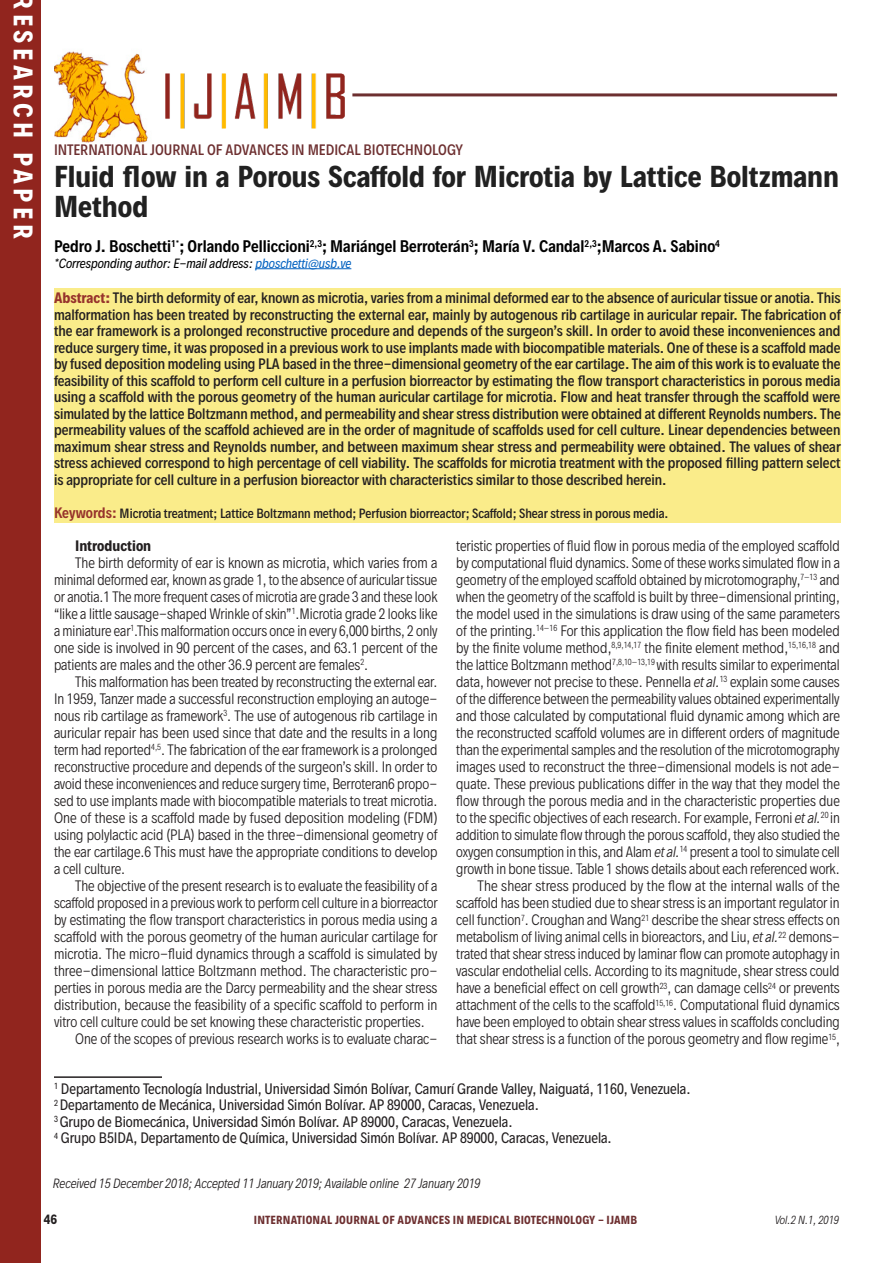
<style>
.page{position:relative;width:893px;height:1263px;background:#fff}
.page>*{position:absolute;margin:0;border:0;box-sizing:border-box;transform-origin:0 0}
.Titulo1{font:700 27px/29.7px "Decalotype";color:#212121}
.t1{font:700 24px "Decalotype";letter-spacing:.18em;color:#fff}
.Nomes_autores{font:600 15px "Decalotype";color:#000}
.Estilo_de_parágrafo{font:300 13.5px/17px "Decalotype";color:#231f20;text-align:justify}
.Estilo_de_parágrafo-2{font:500 13.5px/16.5px "Decalotype";color:#231f20;text-align:justify}
.Refe{font:13.5px "Decalotype";color:#231f20}
.t2{font:500 13.5px "Decalotype";color:#6d2f30}
.Estilo_de_parágrafo-3{font:700 13.5px "Decalotype";color:#231f20}
.Estilo_de_parágrafo-4{font:500 12px "Decalotype";color:#231f20}
.t3{font:italic 300 12px "Decalotype";color:#231f20}
.Estilo_de_parágrafo-5{font:italic 12px "Decalotype";color:#000}
.t4{font:700 12px "Decalotype";color:#231f20}
.t5{font:700 10.5px "Decalotype";letter-spacing:.02em;color:#6d2f30}
.t6{font:italic 300 10.5px "Decalotype";color:#231f20}
.s1{color:#0563c1}
.s2{font-weight:700;color:#97332c}
.s3{font-weight:600;font-size:13.5px;color:#97332c}
.s4{font-style:italic}
</style>
<div class="page">
<div style="left:0;top:0;width:40px;height:1263px;background:#91251e"></div>
<img style="left:54px;top:51px;width:94px;height:92px">
<hr style="left:352px;top:93px;width:485px;height:3px;background:#6d2f30">
<hr style="left:255px;top:268px;width:96px;height:1px;background:#0563c1">
<hr style="left:54px;top:1076px;width:108px;height:2px;background:#231f20">
<img style="left:166px;top:74px;width:178px;height:55px">
<div style="left:54px;top:288px;width:787px;height:234px;background:#faec8a"></div>
<p class="t1" style="left:40px;top:-6px;width:246px;rotate:90deg">RESEARCH PAPER</p>
<p class="t2" style="left:54px;top:140px;width:410px">INTERNATIONAL JOURNAL OF ADVANCES IN MEDICAL BIOTECHNOLOGY</p>
<p class="Titulo1" style="left:54px;top:162px;width:786px">Fluid flow in a Porous Scaffold for Microtia by Lattice Boltzmann<br>Method</p>
<p class="Nomes_autores" style="left:54px;top:236px;width:667px">Pedro J. Boschetti<sup>1*</sup>; Orlando Pelliccioni<sup>2,3</sup>; Mariángel Berroterán<sup>3</sup>; María V. Candal<sup>2,3</sup>;Marcos A. Sabino<sup>4</sup></p>
<p class="Estilo_de_parágrafo-5" style="left:54px;top:256px;width:299px">*Corresponding author: E-mail address: <span class="s1">pboschetti@usb.ve</span></p>
<p class="Estilo_de_parágrafo-2" style="left:54px;top:289px;width:788px"><span class="s2">Abstract:</span> The birth deformity of ear, known as microtia, varies from a minimal deformed ear to the absence of auricular tissue or anotia. This malformation has been treated by reconstructing the external ear, mainly by autogenous rib cartilage in auricular repair. The fabrication of the ear framework is a prolonged reconstructive procedure and depends of the surgeon’s skill. In order to avoid these inconveniences and reduce surgery time, it was proposed in a previous work to use implants made with biocompatible materials. One of these is a scaffold made by fused deposition modeling using PLA based in the three-dimensional geometry of the ear cartilage. The aim of this work is to evaluate the feasibility of this scaffold to perform cell culture in a perfusion biorreactor by estimating the flow transport characteristics in porous media using a scaffold with the porous geometry of the human auricular cartilage for microtia. Flow and heat transfer through the scaffold were simulated by the lattice Boltzmann method, and permeability and shear stress distribution were obtained at different Reynolds numbers. The permeability values of the scaffold achieved are in the order of magnitude of scaffolds used for cell culture. Linear dependencies between maximum shear stress and Reynolds number, and between maximum shear stress and permeability were obtained. The values of shear stress achieved correspond to high percentage of cell viability. The scaffolds for microtia treatment with the proposed filling pattern select is appropriate for cell culture in a perfusion bioreactor with characteristics similar to those described herein.</p>
<p class="Estilo_de_parágrafo-4" style="left:54px;top:505px;width:616px"><span class="s3">Keywords:</span> Microtia treatment; Lattice Boltzmann method; Perfusion biorreactor; Scaffold; Shear stress in porous media.</p>
<p class="Estilo_de_parágrafo-3" style="left:75px;top:536px;width:77px">Introduction</p>
<p class="Estilo_de_parágrafo" style="left:54px;top:554px;width:385px;text-indent:21px">The birth deformity of ear is known as microtia, which varies from a minimal deformed ear, known as grade 1, to the absence of auricular tissue or anotia.1 The more frequent cases of microtia are grade 3 and these look “like a little sausage-shaped Wrinkle of skin”<sup>1</sup>.Microtia grade 2 looks like a miniature ear<sup>1</sup>.This malformation occurs once in every 6,000 births, 2 only one side is involved in 90 percent of the cases, and 63.1 percent of the patients are males and the other 36.9 percent are females<sup>2</sup>.</p>
<p class="Estilo_de_parágrafo" style="left:54px;top:673px;width:385px;text-indent:21px">This malformation has been treated by reconstructing the external ear.<br>In 1959, Tanzer made a successful reconstruction employing an autoge&shy;nous rib cartilage as framework<sup>3</sup>. The use of autogenous rib cartilage in auricular repair has been used since that date and the results in a long term had reported<sup>4,5</sup>. The fabrication of the ear framework is a prolonged reconstructive procedure and depends of the surgeon’s skill. In order to avoid these inconveniences and reduce surgery time, Berroteran6 propo&shy;sed to use implants made with biocompatible materials to treat microtia.<br>One of these is a scaffold made by fused deposition modeling (FDM) using polylactic acid (PLA) based in the three-dimensional geometry of the ear cartilage.6 This must have the appropriate conditions to develop a cell culture.</p>
<p class="Estilo_de_parágrafo" style="left:54px;top:877px;width:385px;text-indent:21px">The objective of the present research is to evaluate the feasibility of a scaffold proposed in a previous work to perform cell culture in a biorreactor by estimating the flow transport characteristics in porous media using a scaffold with the porous geometry of the human auricular cartilage for microtia. The micro-fluid dynamics through a scaffold is simulated by three-dimensional lattice Boltzmann method. The characteristic pro&shy;perties in porous media are the Darcy permeability and the shear stress distribution, because the feasibility of a specific scaffold to perform in vitro cell culture could be set knowing these characteristic properties.</p>
<p class="Estilo_de_parágrafo" style="left:75px;top:1030px;width:364px">One of the scopes of previous research works is to evaluate charac-</p>
<p class="Estilo_de_parágrafo" style="left:456px;top:537px;width:385px">teristic properties of fluid flow in porous media of the employed scaffold by computational fluid dynamics. Some of these works simulated flow in a geometry of the employed scaffold obtained by microtomography,<sup>7–13</sup> and when the geometry of the scaffold is built by three-dimensional printing, the model used in the simulations is draw using of the same parameters of the printing.<sup>14–16</sup> For this application the flow field has been modeled by the finite volume method,<sup>8,9,14,17</sup> the finite element method,<sup>15,16,18</sup> and the lattice Boltzmann method<sup>7,8,10–13,19</sup> with results similar to experimental data, however not precise to these. Pennella <span class="s4">et al.</span><sup>13</sup> explain some causes of the difference between the permeability values obtained experimentally and those calculated by computational fluid dynamic among which are the reconstructed scaffold volumes are in different orders of magnitude than the experimental samples and the resolution of the microtomography images used to reconstruct the three-dimensional models is not ade&shy;quate. These previous publications differ in the way that they model the flow through the porous media and in the characteristic properties due to the specific objectives of each research. For example, Ferroni <span class="s4">et al.</span><sup>20</sup> in addition to simulate flow through the porous scaffold, they also studied the oxygen consumption in this, and Alam <span class="s4">et al.</span><sup>14</sup> present a tool to simulate cell growth in bone tissue. Table 1 shows details about each referenced work.</p>
<p class="Estilo_de_parágrafo" style="left:456px;top:877px;width:385px;text-indent:21px">The shear stress produced by the flow at the internal walls of the scaffold has been studied due to shear stress is an important regulator in cell function<sup>7</sup>. Croughan and Wang<sup>21</sup> describe the shear stress effects on metabolism of living animal cells in bioreactors, and Liu, <span class="s4">et al.</span><sup>22</sup> demons&shy;trated that shear stress induced by laminar flow can promote autophagy in vascular endothelial cells. According to its magnitude, shear stress could have a beneficial effect on cell growth<sup>23</sup>, can damage cells<sup>24</sup> or prevents attachment of the cells to the scaffold<sup>15,16</sup>. Computational fluid dynamics have been employed to obtain shear stress values in scaffolds concluding that shear stress is a function of the porous geometry and flow regime<sup>15</sup>,</p>
<p class="Refe" style="left:54px;top:1079px;width:638px"><sup>1</sup> Departamento Tecnología Industrial, Universidad Simón Bolívar, Camurí Grande Valley, Naiguatá, 1160, Venezuela.</p>
<p class="Refe" style="left:54px;top:1096px;width:486px"><sup>2</sup> Departamento de Mecánica, Universidad Simón Bolívar. AP 89000, Caracas, Venezuela.</p>
<p class="Refe" style="left:54px;top:1112px;width:460px"><sup>3</sup> Grupo de Biomecánica, Universidad Simón Bolívar. AP 89000, Caracas, Venezuela.</p>
<p class="Refe" style="left:54px;top:1129px;width:559px"><sup>4</sup> Grupo B5IDA, Departamento de Química, Universidad Simón Bolívar. AP 89000, Caracas, Venezuela.</p>
<p class="t3" style="left:53px;top:1176px;width:429px">Received 15 December 2018; Accepted 11 January 2019; Available online 27 January 2019</p>
<p class="t4" style="left:44px;top:1211px;width:15px">46</p>
<p class="t5" style="left:254px;top:1213px;width:385px">INTERNATIONAL JOURNAL OF ADVANCES IN MEDICAL BIOTECHNOLOGY - IJAMB</p>
<p class="t6" style="left:775px;top:1213px;width:66px">Vol.2 N.1, 2019</p>
</div>
